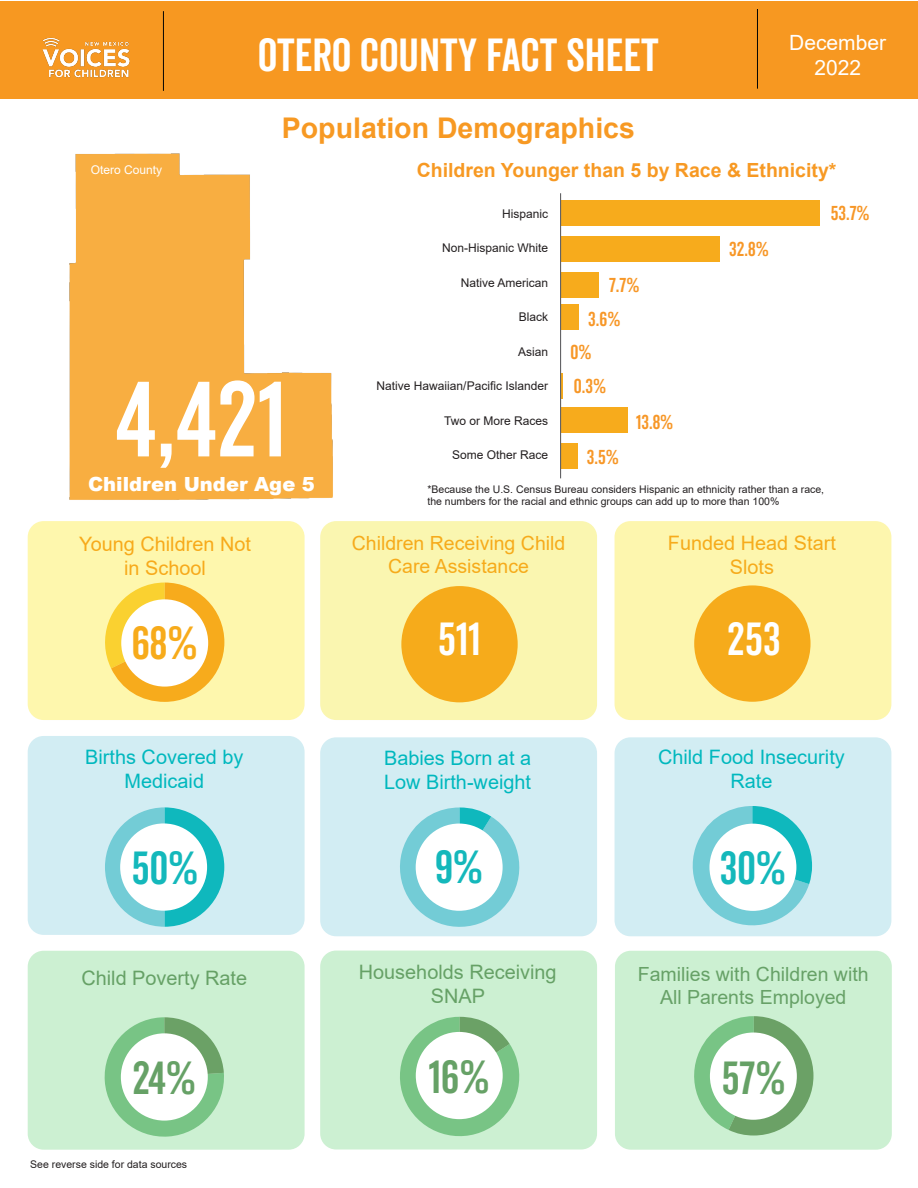
<style>
.page{position:relative;width:918px;height:1188px;background:#fff}
.page>*{position:absolute;margin:0;border:0;box-sizing:border-box;transform-origin:0 0}
.t1{font:103.5px "Veneer Clean";color:#fff}
.t2{font:45px "Veneer Clean";color:#fff}
.t3{font:45px "Veneer Clean";color:#66a166}
.t4{font:45px "Veneer Clean";color:#14b8bb}
.t5{font:45px "Veneer Clean";color:#f7ab1b}
.t6{font:700 28.5px "Arial";color:#f79923}
.t7{font:21px "Arial";color:#fff}
.t8{font:19.95px/23.9px "Arial";color:#00b8be;text-align:center}
.t9{font:19.95px/23.9px "Arial";color:#66a166;text-align:center}
.t10{font:19.95px "Arial";color:#f7aa1b}
.t11{font:19.95px/23.9px "Arial";color:#f6ab1b;text-align:center}
.t12{font:19.5px/23.4px "Arial";color:#67a167;text-align:center}
.t13{font:700 19.5px "Arial";color:#f79923}
.t14{font:19.5px/23.4px "Arial";color:#f6ab1b;text-align:center}
.t15{font:19.5px "Veneer Clean";color:#f79727}
.t16{font:900 19.5px "Arial";color:#fff}
.t17{font:12px "Arial";color:#231f20}
.t18{font:12px "Arial";color:#fff}
.t19{font:10.5px/12px "Arial";color:#231f20}
</style>
<div class="page">
<div style="left:615px;top:521px;width:276px;height:199px;background:#fdf6ae;border-radius:16px"></div>
<div style="left:320px;top:521px;width:277px;height:199px;background:#faf6b0;border-radius:16px"></div>
<div style="left:615px;top:951px;width:277px;height:199px;background:#ccf0d2;border-radius:16px"></div>
<svg style="left:694px;top:1016px;width:119px;height:120px"></svg>
<div style="left:320px;top:951px;width:277px;height:198px;background:#ccf0d2;border-radius:16px"></div>
<svg style="left:400px;top:1017px;width:120px;height:120px"></svg>
<div style="left:28px;top:951px;width:277px;height:199px;background:#ccf0d2;border-radius:16px"></div>
<svg style="left:104px;top:1017px;width:120px;height:120px"></svg>
<div style="left:615px;top:737px;width:276px;height:199px;background:#d2edf3;border-radius:16px"></div>
<svg style="left:692px;top:806px;width:120px;height:120px"></svg>
<div style="left:320px;top:737px;width:277px;height:199px;background:#d2edf3;border-radius:16px"></div>
<svg style="left:400px;top:808px;width:120px;height:119px"></svg>
<div style="left:28px;top:736px;width:277px;height:199px;background:#d2edf3;border-radius:16px"></div>
<svg style="left:105px;top:807px;width:119px;height:120px"></svg>
<div style="left:28px;top:521px;width:277px;height:199px;background:#fef7ad;border-radius:16px"></div>
<svg style="left:105px;top:583px;width:119px;height:119px"></svg>
<div style="left:0;top:1px;width:918px;height:97px;background:#f79821"></div>
<div style="left:401px;top:586px;width:117px;height:116px;background:#f6ab1b;border-radius:50%"></div>
<div style="left:416px;top:1032px;width:87px;height:87px;background:#fff;border-radius:50%"></div>
<div style="left:709px;top:824px;width:87px;height:87px;background:#fff;border-radius:50%"></div>
<div style="left:120px;top:823px;width:87px;height:88px;background:#fff;border-radius:50%"></div>
<div style="left:416px;top:824px;width:87px;height:87px;background:#fff;border-radius:50%"></div>
<div style="left:121px;top:599px;width:87px;height:88px;background:#fff;border-radius:50%"></div>
<div style="left:694px;top:585px;width:117px;height:117px;background:#f6ab1b;border-radius:50%"></div>
<div style="left:121px;top:1033px;width:87px;height:88px;background:#fff;border-radius:50%"></div>
<div style="left:710px;top:1033px;width:87px;height:87px;background:#fff;border-radius:50%"></div>
<img style="left:69px;top:153px;width:264px;height:347px">
<div style="left:561px;top:443px;width:17px;height:26px;background:#f7ab1c"></div>
<div style="left:561px;top:408px;width:67px;height:25px;background:#f7ab1c"></div>
<hr style="left:561px;top:373px;width:2px;height:26px;background:#f7ab1c">
<div style="left:561px;top:305px;width:17px;height:25px;background:#f7ab1c"></div>
<div style="left:561px;top:272px;width:37px;height:25px;background:#f7ab1c"></div>
<div style="left:561px;top:236px;width:158px;height:26px;background:#f7ab1c"></div>
<div style="left:561px;top:200px;width:259px;height:26px;background:#f7ab1c"></div>
<hr style="left:560px;top:193px;width:1px;height:285px;background:#636366">
<img style="left:42px;top:37px;width:88px;height:41px">
<hr style="left:163px;top:11px;width:1px;height:80px;background:#040503">
<hr style="left:757px;top:9px;width:1px;height:80px;background:#040503">
<p class="t18" style="left:91px;top:161px;width:73px">Otero County</p>
<p class="t2" style="left:258px;top:28px;width:402px">OTERO COUNTY FACT SHEET</p>
<p class="t6" style="left:282px;top:108px;width:355px">Population Demographics</p>
<p class="t7" style="left:789px;top:28px;width:98px">December</p>
<p class="t7" style="left:814px;top:54px;width:48px">2022</p>
<p class="t13" style="left:417px;top:156px;width:421px">Children Younger than 5 by Race &amp; Ethnicity*</p>
<p class="t1" style="left:115px;top:357px;width:173px">4,421</p>
<p class="t16" style="left:88px;top:470px;width:228px">Children Under Age 5</p>
<p class="t17" style="left:502px;top:205px;width:48px">Hispanic</p>
<p class="t17" style="left:442px;top:240px;width:108px">Non-Hispanic White</p>
<p class="t17" style="left:461px;top:274px;width:89px">Native American</p>
<p class="t17" style="left:519px;top:309px;width:31px">Black</p>
<p class="t17" style="left:518px;top:343px;width:32px">Asian</p>
<p class="t17" style="left:377px;top:378px;width:173px">Native Hawaiian/Pacific Islander</p>
<p class="t17" style="left:444px;top:412px;width:106px">Two or More Races</p>
<p class="t17" style="left:452px;top:447px;width:98px">Some Other Race</p>
<p class="t15" style="left:609px;top:273px;width:32px">7.7%</p>
<p class="t15" style="left:588px;top:307px;width:34px">3.6%</p>
<p class="t15" style="left:570px;top:340px;width:23px">0%</p>
<p class="t15" style="left:574px;top:374px;width:34px">0.3%</p>
<p class="t15" style="left:636px;top:410px;width:39px">13.8%</p>
<p class="t15" style="left:587px;top:445px;width:34px">3.5%</p>
<p class="t15" style="left:729px;top:237px;width:41px">32.8%</p>
<p class="t15" style="left:831px;top:202px;width:40px">53.7%</p>
<p class="t19" style="left:427px;top:483px;width:398px">*Because the U.S. Census Bureau considers Hispanic an ethnicity rather than a race, the numbers for the racial and ethnic groups can add up to more than 100%</p>
<p class="t10" style="left:79px;top:530px;width:173px">Young Children Not</p>
<p class="t10" style="left:124px;top:554px;width:83px">in School</p>
<p class="t14" style="left:352px;top:531px;width:215px">Children Receiving Child<br>Care Assistance</p>
<p class="t11" style="left:668px;top:531px;width:170px">Funded Head Start<br>Slots</p>
<p class="t5" style="left:132px;top:616px;width:67px">68%</p>
<p class="t2" style="left:438px;top:612px;width:44px">511</p>
<p class="t2" style="left:727px;top:612px;width:55px">253</p>
<p class="t8" style="left:85px;top:745px;width:160px">Births Covered by<br>Medicaid</p>
<p class="t8" style="left:384px;top:746px;width:149px;text-align:left">Babies Born at a<br>Low Birth-weight</p>
<p class="t8" style="left:658px;top:745px;width:188px">Child Food Insecurity<br>Rate</p>
<p class="t4" style="left:132px;top:840px;width:68px">50%</p>
<p class="t4" style="left:435px;top:840px;width:50px">9%</p>
<p class="t4" style="left:720px;top:840px;width:68px">30%</p>
<p class="t9" style="left:81px;top:966px;width:167px">Child Poverty Rate</p>
<p class="t9" style="left:359px;top:960px;width:199px">Households Receiving<br>SNAP</p>
<p class="t12" style="left:638px;top:962px;width:232px">Families with Children with<br>All Parents Employed</p>
<p class="t3" style="left:429px;top:1050px;width:62px">16%</p>
<p class="t3" style="left:132px;top:1051px;width:65px">24%</p>
<p class="t3" style="left:722px;top:1051px;width:65px">57%</p>
<p class="t19" style="left:30px;top:1159px;width:158px">See reverse side for data sources</p>
</div>
